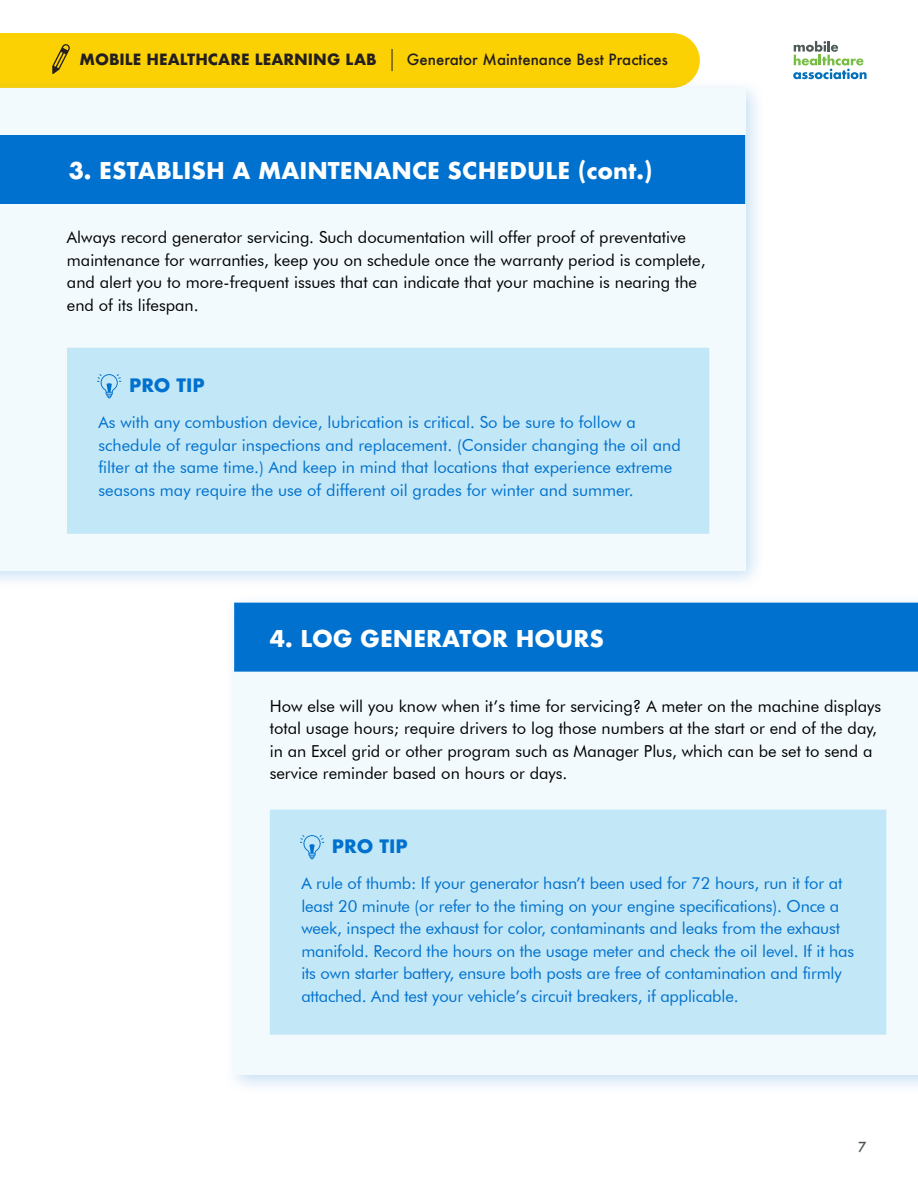
<style>
.page{position:relative;width:918px;height:1188px;background:#fff}
.page>*{position:absolute;margin:0;border:0;box-sizing:border-box;transform-origin:0 0}
.h4_blue{font:700 22.5px "Futura";color:#fff}
.t1{font:700 18px "Futura";color:#0071ce}
.body_xsmall{font:16.5px/22.5px "Futura BT";letter-spacing:-.01em;color:#0071ce}
.body_xsmall-2{font:16.5px/22.5px "Futura BT";color:#000}
.t2{font:500 15.15px "Futura";color:#231f20}
.t3{font:700 15.15px "Futura";color:#231f20}
.t4{font:500 13.5px "Futura";color:#4f5858}
</style>
<div class="page">
<svg style="left:793px;top:41px;width:74px;height:38px"></svg>
<div style="left:0;top:33px;width:700px;height:44px;background:#fcd103"></div>
<div style="left:0;top:77px;width:765px;height:513px;background:#0071ce;opacity:.22"></div>
<div style="left:0;top:88px;width:745px;height:482px;background:#f2fafd"></div>
<div style="left:67px;top:348px;width:642px;height:186px;background:#c2e7f6"></div>
<svg style="left:97px;top:374px;width:24px;height:24px"></svg>
<div style="left:0;top:135px;width:745px;height:69px;background:#0071ce"></div>
<div style="left:224px;top:592px;width:694px;height:503px;background:#0071ce;opacity:.22"></div>
<div style="left:234px;top:603px;width:684px;height:472px;background:#f2fafd"></div>
<div style="left:234px;top:603px;width:684px;height:69px;background:#0071ce"></div>
<div style="left:270px;top:810px;width:616px;height:225px;background:#c2e7f6"></div>
<svg style="left:300px;top:835px;width:24px;height:24px"></svg>
<p class="t3" style="left:80px;top:49px;width:299px">MOBILE HEALTHCARE LEARNING LAB</p>
<p class="t2" style="left:407px;top:49px;width:263px">Generator Maintenance Best Practices</p>
<p class="h4_blue" style="left:69px;top:154px;width:586px">3. ESTABLISH A MAINTENANCE SCHEDULE (cont.)</p>
<p class="body_xsmall-2" style="left:67px;top:226px;width:640px">Always record generator servicing. Such documentation will offer proof of preventative maintenance for warranties, keep you on schedule once the warranty period is complete, and alert you to more-frequent issues that can indicate that your machine is nearing the end of its lifespan.</p>
<p class="t1" style="left:129px;top:372px;width:77px">PRO TIP</p>
<p class="body_xsmall" style="left:99px;top:411px;width:584px">As with any combustion device, lubrication is critical. So be sure to follow a schedule of regular inspections and replacement. (Consider changing the oil and filter at the same time.) And keep in mind that locations that experience extreme seasons may require the use of different oil grades for winter and summer.</p>
<p class="h4_blue" style="left:270px;top:622px;width:336px">4. LOG GENERATOR HOURS</p>
<p class="body_xsmall-2" style="left:270px;top:694px;width:613px">How else will you know when it’s time for servicing? A meter on the machine displays total usage hours; require drivers to log those numbers at the start or end of the day, in an Excel grid or other program such as Manager Plus, which can be set to send a service reminder based on hours or days.</p>
<p class="t1" style="left:332px;top:833px;width:77px">PRO TIP</p>
<p class="body_xsmall" style="left:301px;top:872px;width:554px">A rule of thumb: If your generator hasn’t been used for 72 hours, run it for at least 20 minute (or refer to the timing on your engine specifications). Once a week, inspect the exhaust for color, contaminants and leaks from the exhaust manifold. Record the hours on the usage meter and check the oil level. If it has its own starter battery, ensure both posts are free of contamination and firmly attached. And test your vehicle’s circuit breakers, if applicable.</p>
<p class="t4" style="left:858px;top:1137px;width:10px">7</p>
</div>
